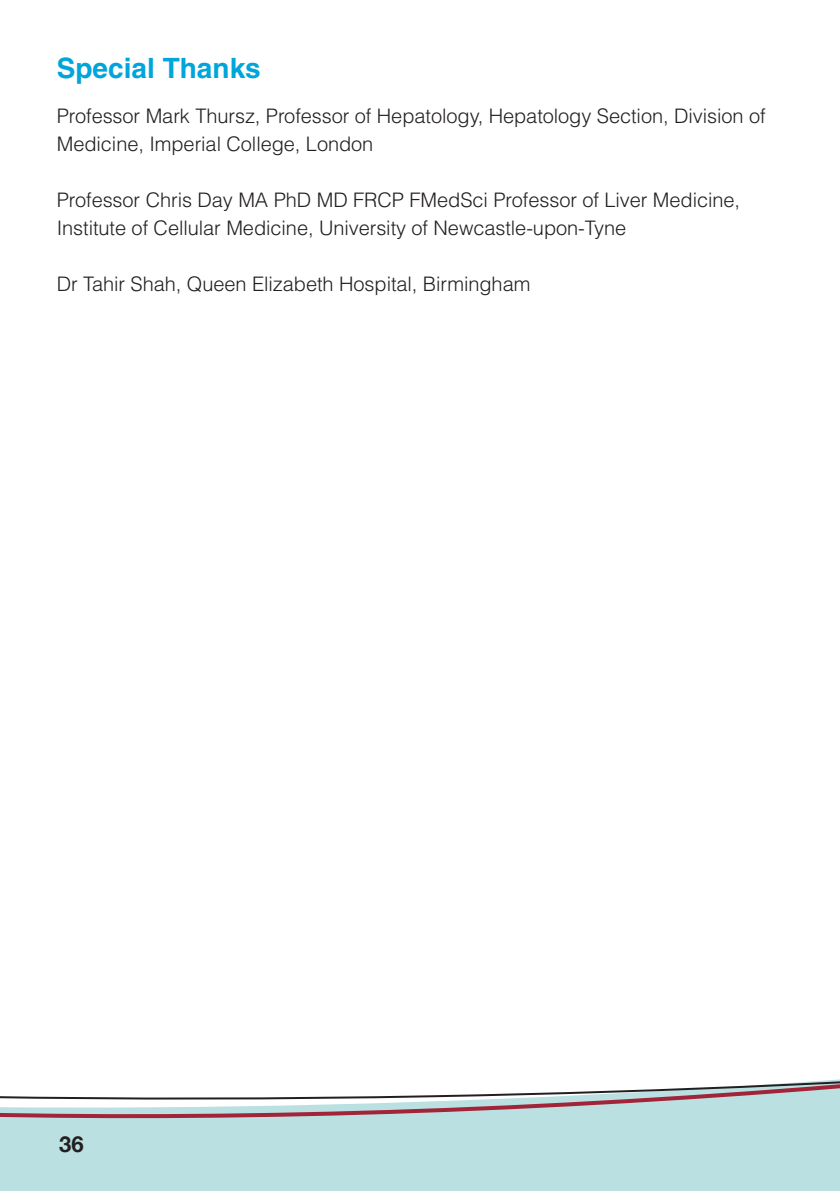
<style>
.page{position:relative;width:840px;height:1191px;background:#fff}
.page>*{position:absolute;margin:0;border:0;box-sizing:border-box;transform-origin:0 0}
.t1{font:700 28px "Helvetica";color:#00a5db}
.t2{font:700 22px "Helvetica Neue";color:#231f20}
.t3{font:300 20px/28px "Helvetica";letter-spacing:-.005em;color:#231f20}
</style>
<div class="page">
<div style="left:0;top:1120px;width:839px;height:71px;background:#bae0e2"></div>
<svg style="left:0;top:1079px;width:839px;height:41px"></svg>
<p class="t1" style="left:57px;top:51px;width:205px">Special Thanks</p>
<p class="t3" style="left:57px;top:102px;width:710px">Professor Mark Thursz, Professor of Hepatology, Hepatology Section, Division of<br>Medicine, Imperial College, London</p>
<p class="t3" style="left:57px;top:186px;width:684px">Professor Chris Day MA PhD MD FRCP FMedSci Professor of Liver Medicine,<br>Institute of Cellular Medicine, University of Newcastle-upon-Tyne</p>
<p class="t3" style="left:57px;top:270px;width:475px">Dr Tahir Shah, Queen Elizabeth Hospital, Birmingham</p>
<p class="t2" style="left:59px;top:1130px;width:26px">36</p>
</div>
